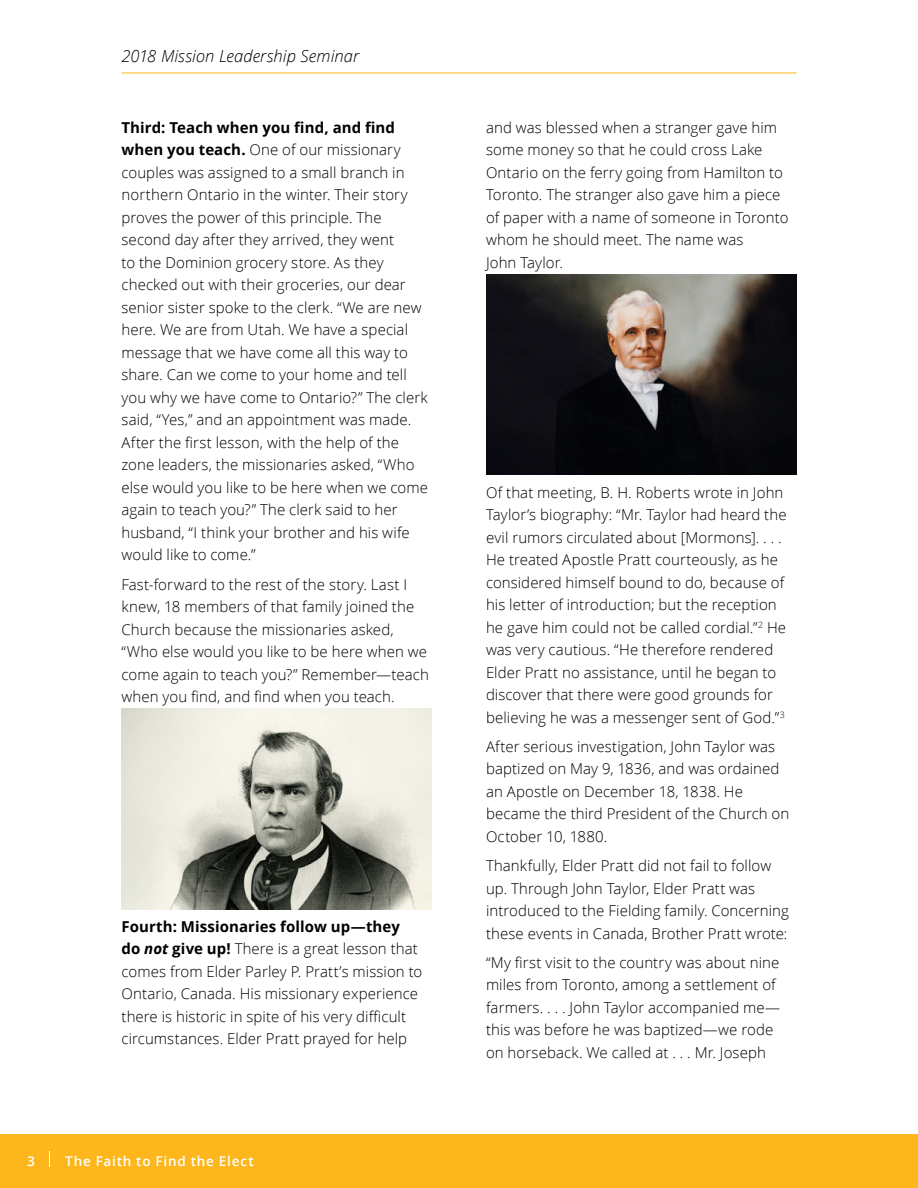
<style>
.page{position:relative;width:918px;height:1188px;background:#fff}
.page>*{position:absolute;margin:0;border:0;box-sizing:border-box;transform-origin:0 0}
.t1{font:italic 300 16.5px "Zoramlds Lat";letter-spacing:.005em;color:#000}
.p1{font:300 15px/22.5px "Zoramlds Lat";letter-spacing:.005em;color:#000}
.t2{font:600 13.5px "Zoramlds Lat";letter-spacing:.06em;color:#fff}
.s1{font-weight:700}
.s2{font-weight:700;font-style:italic}
</style>
<div class="page">
<div style="left:0;top:1134px;width:918px;height:54px;background:#fdb71d"></div>
<hr style="left:122px;top:73px;width:674px;height:1px;background:#fdb71d">
<img style="left:122px;top:709px;width:310px;height:200px">
<img style="left:486px;top:275px;width:310px;height:200px">
<p class="t1" style="left:122px;top:44px;width:239px">2018 Mission Leadership Seminar</p>
<p class="p1" style="left:122px;top:116px;width:308px"><span class="s1">Third: Teach when you find, and find when you teach.</span> One of our missionary couples was assigned to a small branch in northern Ontario in the winter. Their story proves the power of this principle. The second day after they arrived, they went<br>to the Dominion grocery store. As they checked out with their groceries, our dear senior sister spoke to the clerk. “We are new here. We are from Utah. We have a special message that we have come all this way to share. Can we come to your home and tell you why we have come to Ontario?” The clerk said, “Yes,” and an appointment was made.<br>After the first lesson, with the help of the zone leaders, the missionaries asked, “Who else would you like to be here when we come again to teach you?” The clerk said to her husband, “I think your brother and his wife would like to come.”</p>
<p class="p1" style="left:122px;top:573px;width:309px">Fast-forward to the rest of the story. Last I knew, 18 members of that family joined the Church because the missionaries asked, “Who else would you like to be here when we come again to teach you?” Remember—teach when you find, and find when you teach.</p>
<p class="p1" style="left:122px;top:915px;width:302px"><span class="s1">Fourth: Missionaries follow up—they do</span> <span class="s2">not</span> <span class="s1">give up!</span> There is a great lesson that comes from Elder Parley P. Pratt’s mission to Ontario, Canada. His missionary experience there is historic in spite of his very difficult circumstances. Elder Pratt prayed for help</p>
<p class="t2" style="left:27px;top:1151px;width:9px">3</p>
<p class="t2" style="left:65px;top:1151px;width:190px">The Faith to Find the Elect</p>
<p class="p1" style="left:486px;top:116px;width:304px">and was blessed when a stranger gave him some money so that he could cross Lake Ontario on the ferry going from Hamilton to Toronto. The stranger also gave him a piece of paper with a name of someone in Toronto whom he should meet. The name was<br>John Taylor.</p>
<p class="p1" style="left:486px;top:481px;width:302px">Of that meeting, B. H. Roberts wrote in John Taylor’s biography: “Mr. Taylor had heard the evil rumors circulated about [Mormons]. . . .<br>He treated Apostle Pratt courteously, as he considered himself bound to do, because of his letter of introduction; but the reception he gave him could not be called cordial.”<sup>2</sup> He was very cautious. “He therefore rendered Elder Pratt no assistance, until he began to discover that there were good grounds for believing he was a messenger sent of God.”<sup>3</sup></p>
<p class="p1" style="left:486px;top:735px;width:305px">After serious investigation, John Taylor was baptized on May 9, 1836, and was ordained an Apostle on December 18, 1838. He became the third President of the Church on October 10, 1880.</p>
<p class="p1" style="left:486px;top:854px;width:305px">Thankfully, Elder Pratt did not fail to follow up. Through John Taylor, Elder Pratt was introduced to the Fielding family. Concerning these events in Canada, Brother Pratt wrote:</p>
<p class="p1" style="left:486px;top:951px;width:296px">“My first visit to the country was about nine miles from Toronto, among a settlement of farmers. . . . John Taylor accompanied me— this was before he was baptized—we rode on horseback. We called at . . . Mr. Joseph</p>
</div>
